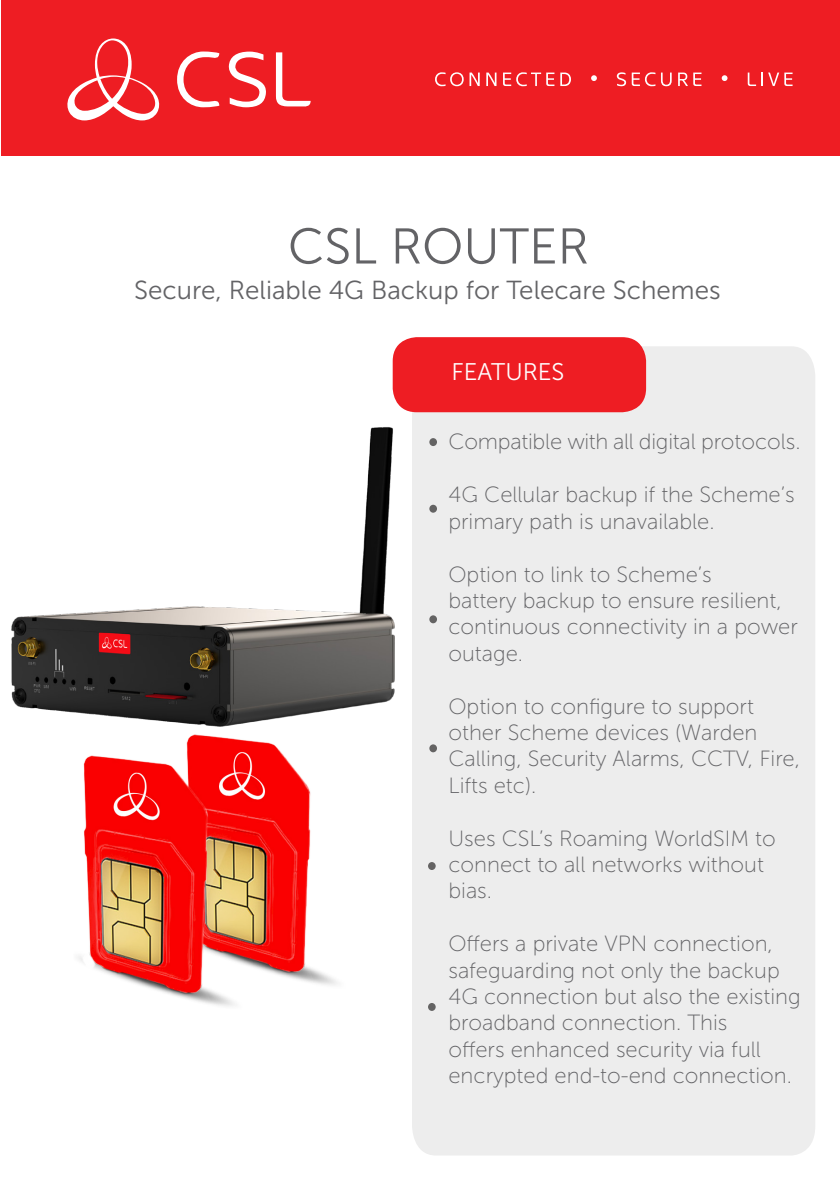
<style>
.page{position:relative;width:840px;height:1191px;background:#fff}
.page>*{position:absolute;margin:0;border:0;box-sizing:border-box;transform-origin:0 0}
.t1{font:50px "Museo Sans 300";color:#636366}
.t2{font:26px "Museo Sans 300";color:#636366}
.t3{font:24px "Museo Sans 300";color:#fff}
.t4{font:22px/26.4px "Museo Sans 100";color:#636366}
</style>
<div class="page">
<div style="left:1px;top:0;width:838px;height:156px;background:#ee1d23"></div>
<div style="left:412px;top:346px;width:402px;height:809px;background:#ededed"></div>
<svg style="left:177px;top:51px;width:42px;height:56px"></svg>
<svg style="left:228px;top:52px;width:38px;height:55px"></svg>
<svg style="left:276px;top:52px;width:34px;height:55px"></svg>
<svg style="left:67px;top:38px;width:93px;height:82px"></svg>
<svg style="left:435px;top:72px;width:28px;height:14px"></svg>
<svg style="left:469px;top:73px;width:10px;height:13px"></svg>
<svg style="left:486px;top:73px;width:10px;height:13px"></svg>
<svg style="left:503px;top:72px;width:51px;height:14px"></svg>
<svg style="left:560px;top:73px;width:10px;height:13px"></svg>
<svg style="left:616px;top:72px;width:55px;height:14px"></svg>
<svg style="left:678px;top:73px;width:9px;height:13px"></svg>
<svg style="left:693px;top:73px;width:8px;height:13px"></svg>
<svg style="left:747px;top:73px;width:45px;height:13px"></svg>
<svg style="left:591px;top:75px;width:5px;height:6px"></svg>
<svg style="left:721px;top:75px;width:6px;height:6px"></svg>
<div style="left:392px;top:337px;width:253px;height:75px;background:#ee1d23;border-radius:24px"></div>
<div style="left:428px;top:862px;width:7px;height:8px;background:#646363;border-radius:50%"></div>
<div style="left:428px;top:1003px;width:7px;height:8px;background:#646363;border-radius:50%"></div>
<img style="left:11px;top:340px;width:393px;height:367px">
<img style="left:18px;top:680px;width:357px;height:326px">
<div style="left:429px;top:744px;width:8px;height:8px;background:#646363;border-radius:50%"></div>
<div style="left:429px;top:615px;width:8px;height:8px;background:#646363;border-radius:50%"></div>
<div style="left:429px;top:505px;width:8px;height:8px;background:#646363;border-radius:50%"></div>
<div style="left:429px;top:438px;width:8px;height:8px;background:#646363;border-radius:50%"></div>
<p class="t1" style="left:288px;top:219px;width:302px">CSL ROUTER</p>
<p class="t2" style="left:134px;top:276px;width:588px">Secure, Reliable 4G Backup for Telecare Schemes</p>
<p class="t3" style="left:451px;top:359px;width:114px">FEATURES</p>
<p class="t4" style="left:448px;top:429px;width:353px">Compatible with all digital protocols.</p>
<p class="t4" style="left:448px;top:482px;width:347px">4G Cellular backup if the Scheme’s primary path is unavailable.</p>
<p class="t4" style="left:448px;top:561px;width:351px">Option to link to Scheme’s<br>battery backup to ensure resilient, continuous connectivity in a power outage.</p>
<p class="t4" style="left:448px;top:693px;width:353px">Option to configure to support other Scheme devices (Warden<br>Calling, Security Alarms, CCTV, Fire,<br>Lifts etc).</p>
<p class="t4" style="left:448px;top:825px;width:329px">Uses CSL’s Roaming WorldSIM to connect to all networks without bias.</p>
<p class="t4" style="left:448px;top:930px;width:353px">Offers a private VPN connection, safeguarding not only the backup 4G connection but also the existing broadband connection. This<br>offers enhanced security via full encrypted end-to-end connection.</p>
</div>
